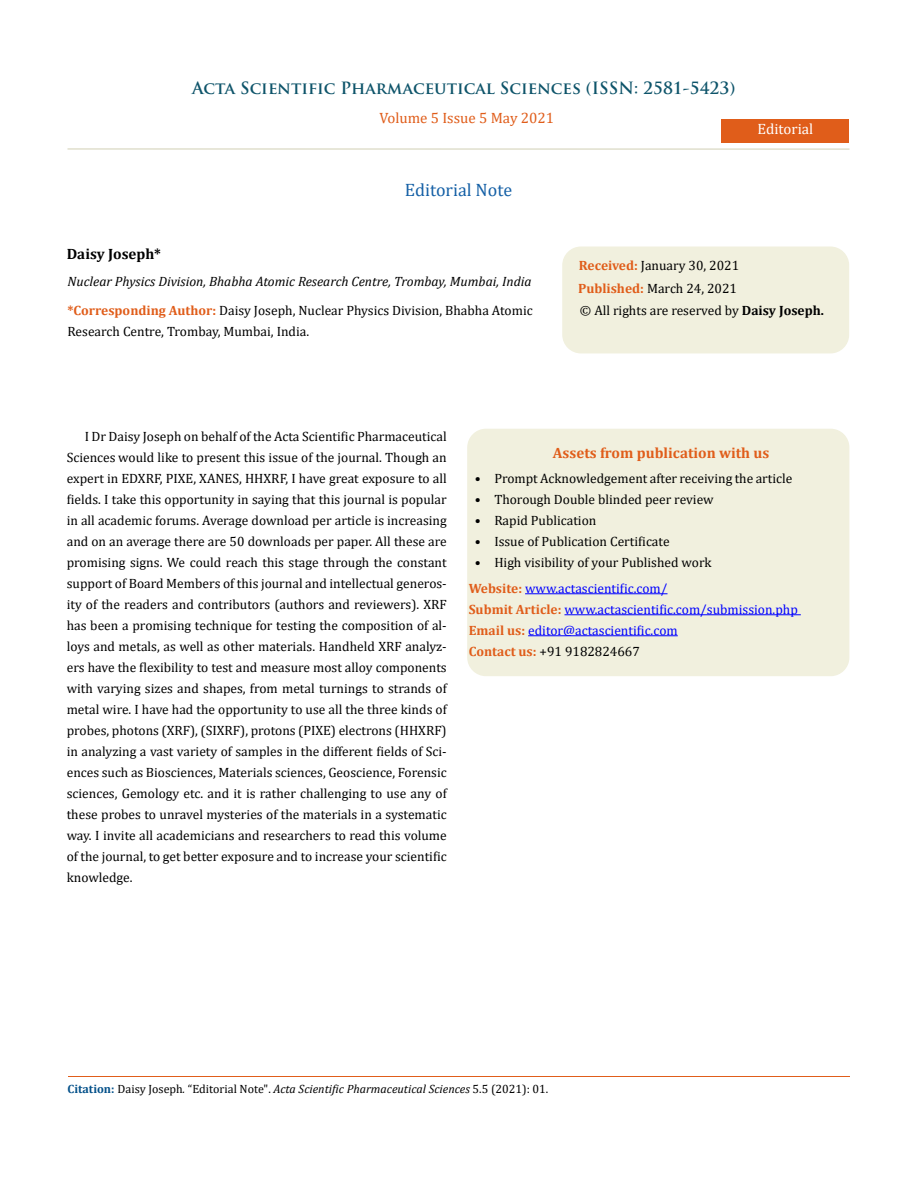
<style>
.page{position:relative;width:917px;height:1188px;background:#fff}
.page>*{position:absolute;margin:0;border:0;box-sizing:border-box;transform-origin:0 0}
.t1{font:18px "Cambria";color:#1560a6}
.t2{font:700 16.5px "Trajan Pro";color:#0e546a}
.t3{font:700 15px "Cambria";color:#e05d1a}
.t4{font:15px "Cambria";color:#e05d1a}
.t5{font:700 15px "Cambria";color:#000}
.t6{font:15px "Cambria";color:#fff}
.t7{font:13.5px/21px "Cambria";color:#000}
.t8{font:italic 13.5px/29.1px "Cambria";color:#000}
.t9{font:13.5px/21px "Cambria";color:#00f}
.t10{font:12px "Cambria";color:#000}
.s1{font-weight:700;font-style:normal;color:#e05d1a}
.s2{font-style:normal}
.s3{font-weight:700;color:#e05d1a}
.s4{font-weight:700}
.s5{color:#000}
.s6{font-weight:700;color:#035089}
.s7{font-style:italic}
</style>
<div class="page">
<div style="left:721px;top:119px;width:128px;height:23px;background:#e05d1a"></div>
<div style="left:563px;top:247px;width:285px;height:106px;background:#f1f0de;border-radius:18px"></div>
<div style="left:562px;top:247px;width:287px;height:106px;border:2px solid #f1f0de;border-radius:18px"></div>
<div style="left:468px;top:429px;width:380px;height:246px;background:#f1f0de;border-radius:18px"></div>
<div style="left:467px;top:429px;width:382px;height:247px;border:2px solid #f1f0de;border-radius:18px"></div>
<hr style="left:525px;top:593px;width:142px;height:1px;background:#00f">
<hr style="left:564px;top:614px;width:236px;height:1px;background:#00f">
<hr style="left:528px;top:635px;width:149px;height:1px;background:#00f">
<hr style="left:68px;top:1076px;width:781px;height:1px;background:#e05d1a">
<hr style="left:67px;top:148px;width:782px;height:2px;background:#e0dfcd">
<p class="t2" style="left:192px;top:77px;width:545px">Acta Scientific Pharmaceutical Sciences (ISSN: 2581-5423)</p>
<p class="t4" style="left:379px;top:109px;width:176px">Volume 5 Issue 5 May 2021</p>
<h1 class="t1" style="left:405px;top:180px;width:109px">Editorial Note</h1>
<p class="t6" style="left:757px;top:120px;width:57px">Editorial</p>
<p class="t5" style="left:67px;top:243px;width:96px">Daisy Joseph*</p>
<p class="t8" style="left:67px;top:266px;width:466px">Nuclear Physics Division, Bhabha Atomic Research Centre, Trombay, Mumbai, India <span class="s1">*Corresponding Author:</span> <span class="s2">Daisy Joseph, Nuclear Physics Division, Bhabha Atomic</span></p>
<p class="t7" style="left:67px;top:321px;width:243px">Research Centre, Trombay, Mumbai, India.</p>
<p class="t7" style="left:578px;top:254px;width:163px;line-height:23px"><span class="s3">Received:</span> January 30, 2021<br><span class="s3">Published:</span> March 24, 2021</p>
<p class="t7" style="left:580px;top:300px;width:246px">© All rights are reserved by <span class="s4">Daisy Joseph.</span></p>
<p class="t7" style="left:67px;top:426px;width:381px;text-align:justify;text-indent:18px">I Dr Daisy Joseph on behalf of the Acta Scientific Pharmaceutical Sciences would like to present this issue of the journal. Though an expert in EDXRF, PIXE, XANES, HHXRF, I have great exposure to all fields. I take this opportunity in saying that this journal is popular in all academic forums. Average download per article is increasing and on an average there are 50 downloads per paper. All these are promising signs. We could reach this stage through the constant support of Board Members of this journal and intellectual generos&shy;ity of the readers and contributors (authors and reviewers). XRF has been a promising technique for testing the composition of al&shy;loys and metals, as well as other materials. Handheld XRF analyz&shy;ers have the flexibility to test and measure most alloy components with varying sizes and shapes, from metal turnings to strands of metal wire. I have had the opportunity to use all the three kinds of probes, photons (XRF), (SIXRF), protons (PIXE) electrons (HHXRF) in analyzing a vast variety of samples in the different fields of Sci&shy;ences such as Biosciences, Materials sciences, Geoscience, Forensic sciences, Gemology etc. and it is rather challenging to use any of these probes to unravel mysteries of the materials in a systematic way. I invite all academicians and researchers to read this volume of the journal, to get better exposure and to increase your scientific knowledge.</p>
<p class="t3" style="left:553px;top:442px;width:218px">Assets from publication with us</p>
<p class="t7" style="left:475px;top:468px;width:319px">• Prompt Acknowledgement after receiving the article</p>
<p class="t7" style="left:475px;top:489px;width:240px">• Thorough Double blinded peer review</p>
<p class="t7" style="left:475px;top:510px;width:123px">• Rapid Publication</p>
<p class="t7" style="left:475px;top:531px;width:196px">• Issue of Publication Certificate</p>
<p class="t7" style="left:475px;top:552px;width:238px">• High visibility of your Published work</p>
<p class="t9" style="left:468px;top:578px;width:330px"><span class="s3">Website:</span> www.actascientific.com/<br><span class="s3">Submit Article:</span> www.actascientific.com/submission.php <span class="s3">Email us:</span> editor@actascientific.com<br><span class="s3">Contact us:</span> <span class="s5">+91 9182824667</span></p>
<p class="t10" style="left:68px;top:1082px;width:482px"><span class="s6">Citation:</span> Daisy Joseph<span class="s7">.</span> “Editorial Note". <span class="s7">Acta Scientific Pharmaceutical Sciences</span> 5.5 (2021): 01.</p>
</div>
